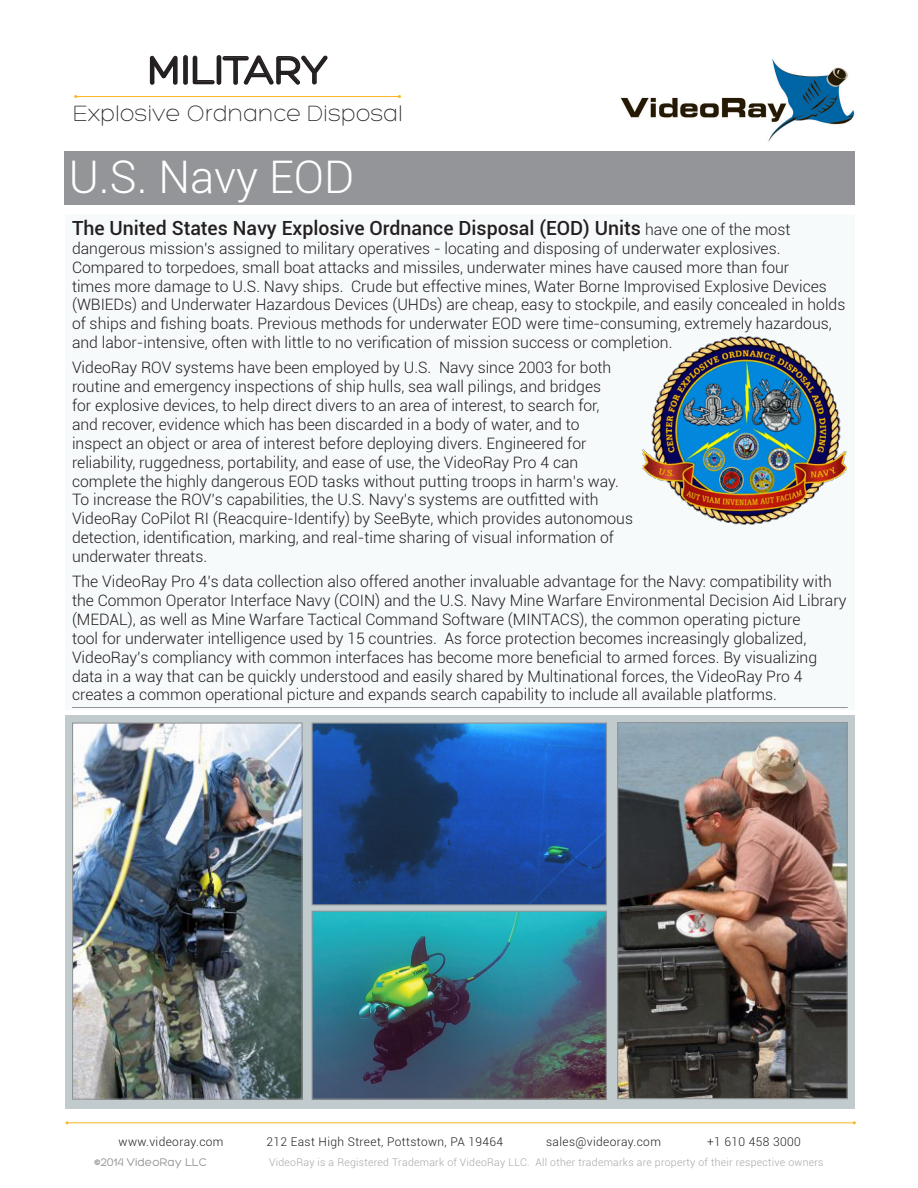
<style>
.page{position:relative;width:918px;height:1188px;background:#fff}
.page>*{position:absolute;margin:0;border:0;box-sizing:border-box;transform-origin:0 0}
.Level_1_Heading{font:300 45px "Roboto";color:#fff}
.t1{font:42px "Hero";color:#231f20}
.t2{font:300 24px "Hero";color:#231f20}
.t3{font:500 19.5px "Roboto";color:#231f20}
.t4{font:300 15.75px/18.9px "Roboto";color:#231f20}
.Spec_Style_Body{font:300 12px "Roboto";letter-spacing:.03em;color:#231f20}
.Spec_Style_Body-2{font:12px "Hero";color:#939598}
.Spec_Style_Body-3{font:300 10.5px "Roboto";letter-spacing:.025em;color:#a5a6aa}
.s1{font-weight:300;font-size:15.75px}
</style>
<div class="page">
<div style="left:65px;top:151px;width:790px;height:53px;background:#939598"></div>
<div style="left:66px;top:214px;width:789px;height:496px;background:#f6fafb"></div>
<hr style="left:72px;top:707px;width:776px;height:1px;background:#939598">
<div style="left:66px;top:715px;width:789px;height:393px;background:#c1cbcd"></div>
<img style="left:620px;top:58px;width:235px;height:84px">
<img style="left:74px;top:724px;width:227px;height:374px">
<div style="left:72px;top:722px;width:231px;height:378px;border:1px solid #939598"></div>
<img style="left:619px;top:724px;width:227px;height:373px">
<div style="left:617px;top:722px;width:231px;height:377px;border:1px solid #939598"></div>
<img style="left:314px;top:724px;width:291px;height:179px">
<div style="left:312px;top:722px;width:295px;height:183px;border:1px solid #939598"></div>
<img style="left:314px;top:913px;width:291px;height:185px">
<div style="left:312px;top:911px;width:295px;height:189px;border:1px solid #939598"></div>
<hr style="left:67px;top:1122px;width:787px;height:1px;background:#fcb423">
<svg style="left:149px;top:55px;width:179px;height:30px"></svg>
<hr style="left:76px;top:96px;width:323px;height:1px;background:#fcb423">
<img style="left:643px;top:336px;width:203px;height:189px">
<p class="t1" style="left:147px;top:49px;width:182px">MILITARY</p>
<p class="t2" style="left:72px;top:102px;width:332px">Explosive Ordnance Disposal</p>
<p class="Level_1_Heading" style="left:69px;top:146px;width:287px">U.S. Navy EOD</p>
<p class="t3" style="left:72px;top:214px;width:720px">The United States Navy Explosive Ordnance Disposal (EOD) Units <span class="s1">have one of the most</span></p>
<p class="t4" style="left:72px;top:238px;width:775px">dangerous mission’s assigned to military operatives - locating and disposing of underwater explosives.<br>Compared to torpedoes, small boat attacks and missiles, underwater mines have caused more than four<br>times more damage to U.S. Navy ships. Crude but effective mines, Water Borne Improvised Explosive Devices (WBIEDs) and Underwater Hazardous Devices (UHDs) are cheap, easy to stockpile, and easily concealed in holds of ships and fishing boats. Previous methods for underwater EOD were time-consuming, extremely hazardous, and labor-intensive, often with little to no verification of mission success or completion.</p>
<p class="t4" style="left:72px;top:358px;width:541px">VideoRay ROV systems have been employed by U.S. Navy since 2003 for both</p>
<p class="t4" style="left:72px;top:376px;width:531px">routine and emergency inspections of ship hulls, sea wall pilings, and bridges</p>
<p class="t4" style="left:72px;top:395px;width:529px">for explosive devices, to help direct divers to an area of interest, to search for,</p>
<p class="t4" style="left:72px;top:414px;width:509px">and recover, evidence which has been discarded in a body of water, and to</p>
<p class="t4" style="left:72px;top:433px;width:516px">inspect an object or area of interest before deploying divers. Engineered for</p>
<p class="t4" style="left:72px;top:452px;width:508px">reliability, ruggedness, portability, and ease of use, the VideoRay Pro 4 can</p>
<p class="t4" style="left:72px;top:471px;width:548px">complete the highly dangerous EOD tasks without putting troops in harm’s way.</p>
<p class="t4" style="left:72px;top:490px;width:528px">To increase the ROV’s capabilities, the U.S. Navy’s systems are outfitted with</p>
<p class="t4" style="left:72px;top:509px;width:563px">VideoRay CoPilot RI (Reacquire-Identify) by SeeByte, which provides autonomous</p>
<p class="t4" style="left:72px;top:528px;width:543px">detection, identification, marking, and real-time sharing of visual information of underwater threats.</p>
<p class="t4" style="left:72px;top:571px;width:776px">The VideoRay Pro 4’s data collection also offered another invaluable advantage for the Navy: compatibility with the Common Operator Interface Navy (COIN) and the U.S. Navy Mine Warfare Environmental Decision Aid Library (MEDAL), as well as Mine Warfare Tactical Command Software (MINTACS), the common operating picture<br>tool for underwater intelligence used by 15 countries. As force protection becomes increasingly globalized, VideoRay’s compliancy with common interfaces has become more beneficial to armed forces. By visualizing data in a way that can be quickly understood and easily shared by Multinational forces, the VideoRay Pro 4 creates a common operational picture and expands search capability to include all available platforms.</p>
<p class="Spec_Style_Body" style="left:119px;top:1133px;width:106px">www.videoray.com</p>
<p class="Spec_Style_Body" style="left:267px;top:1133px;width:238px">212 East High Street, Pottstown, PA 19464</p>
<p class="Spec_Style_Body" style="left:546px;top:1133px;width:116px">sales@videoray.com</p>
<p class="Spec_Style_Body" style="left:707px;top:1133px;width:95px">+1 610 458 3000</p>
<p class="Spec_Style_Body-2" style="left:94px;top:1156px;width:114px">©2014 VideoRay LLC</p>
<p class="Spec_Style_Body-3" style="left:269px;top:1155px;width:556px">VideoRay is a Registered Trademark of VideoRay LLC. All other trademarks are property of their respective owners</p>
</div>
